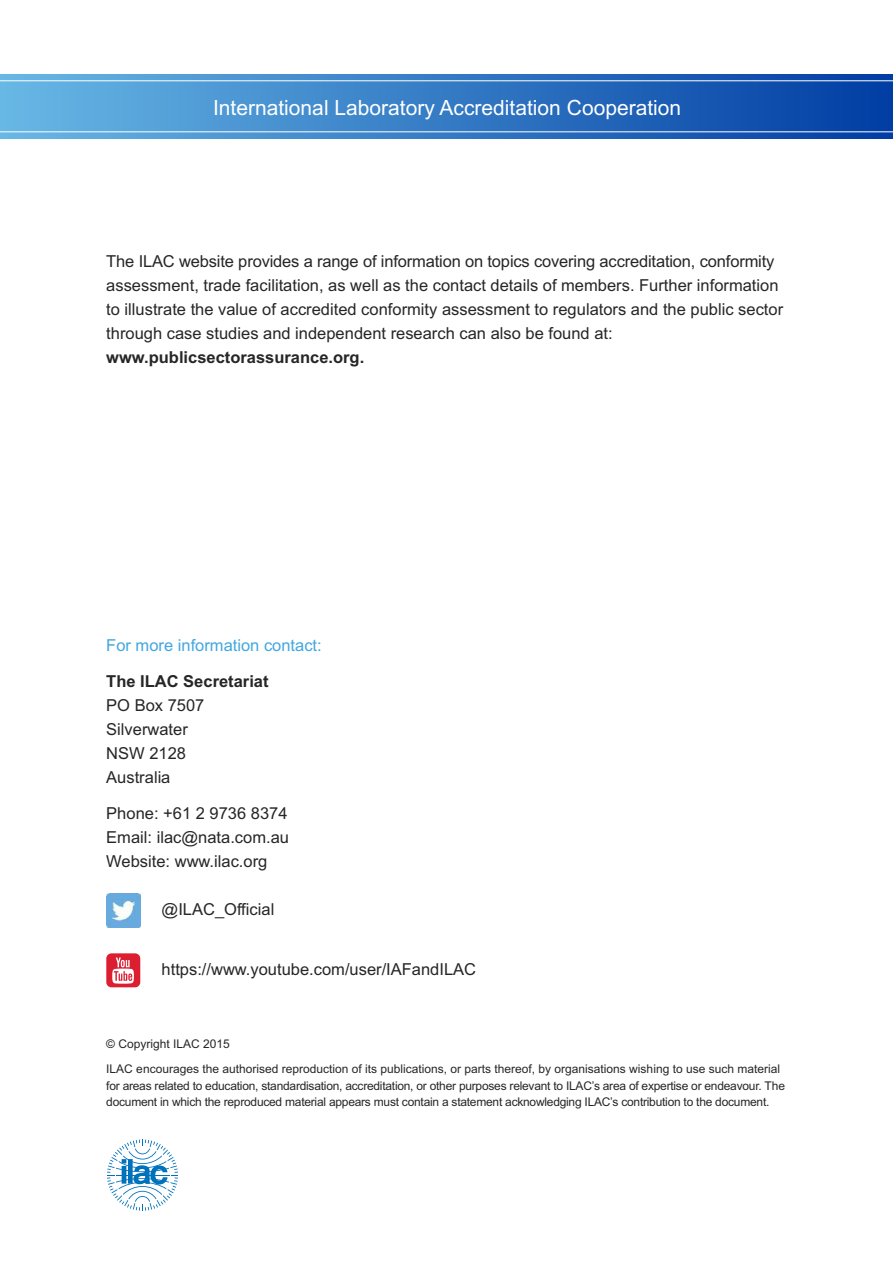
<style>
.page{position:relative;width:893px;height:1263px;background:#fff}
.page>*{position:absolute;margin:0;border:0;box-sizing:border-box;transform-origin:0 0}
.t1{font:21px "Arial";color:#fff}
.t2{font:16.5px/24px "Arial";color:#272627}
.t3{font:700 16.5px "Arial";color:#272627}
.t4{font:16.5px "Arial";color:#42a7df}
.t5{font:12px/16.5px "Arial";letter-spacing:-.02em;color:#272627}
.t6{font:12px/25.5px "Arial";color:#272627}
</style>
<div class="page">
<svg style="left:0;top:74px;width:893px;height:64px;background:#367bc4"></svg>
<hr style="left:0;top:80px;width:893px;height:1px;background:#fff">
<hr style="left:0;top:131px;width:893px;height:1px;background:#fff">
<svg style="left:107px;top:1139px;width:71px;height:72px"></svg>
<img style="left:106px;top:893px;width:34px;height:34px">
<div style="left:106px;top:953px;width:34px;height:34px;background:#db1e30;border-radius:5px"></div>
<svg style="left:112px;top:957px;width:22px;height:27px"></svg>
<p class="t1" style="left:213px;top:95px;width:470px">International Laboratory Accreditation Cooperation</p>
<p class="t2" style="left:106px;top:249px;width:678px">The ILAC website provides a range of information on topics covering accreditation, conformity assessment, trade facilitation, as well as the contact details of members. Further information to illustrate the value of accredited conformity assessment to regulators and the public sector through case studies and independent research can also be found at:</p>
<p class="t3" style="left:106px;top:348px;width:259px">www.publicsectorassurance.org.</p>
<p class="t4" style="left:106px;top:636px;width:217px">For more information contact:</p>
<p class="t3" style="left:106px;top:672px;width:164px">The ILAC Secretariat</p>
<p class="t2" style="left:106px;top:693px;width:100px">PO Box 7507<br>Silverwater<br>NSW 2128<br>Australia</p>
<p class="t2" style="left:106px;top:801px;width:184px;text-align:justify">Phone: +61 2 9736 8374<br>Email: ilac@nata.com.au Website: www.ilac.org</p>
<p class="t2" style="left:162px;top:897px;width:114px">@ILAC_Official</p>
<p class="t2" style="left:162px;top:957px;width:316px">https://www.youtube.com/user/IAFandILAC</p>
<p class="t6" style="left:106px;top:1031px;width:675px">© Copyright ILAC 2015<br>ILAC encourages the authorised reproduction of its publications, or parts thereof, by organisations wishing to use such material</p>
<p class="t5" style="left:106px;top:1077px;width:680px">for areas related to education, standardisation, accreditation, or other purposes relevant to ILAC’s area of expertise or endeavour. The document in which the reproduced material appears must contain a statement acknowledging ILAC’s contribution to the document.</p>
</div>
